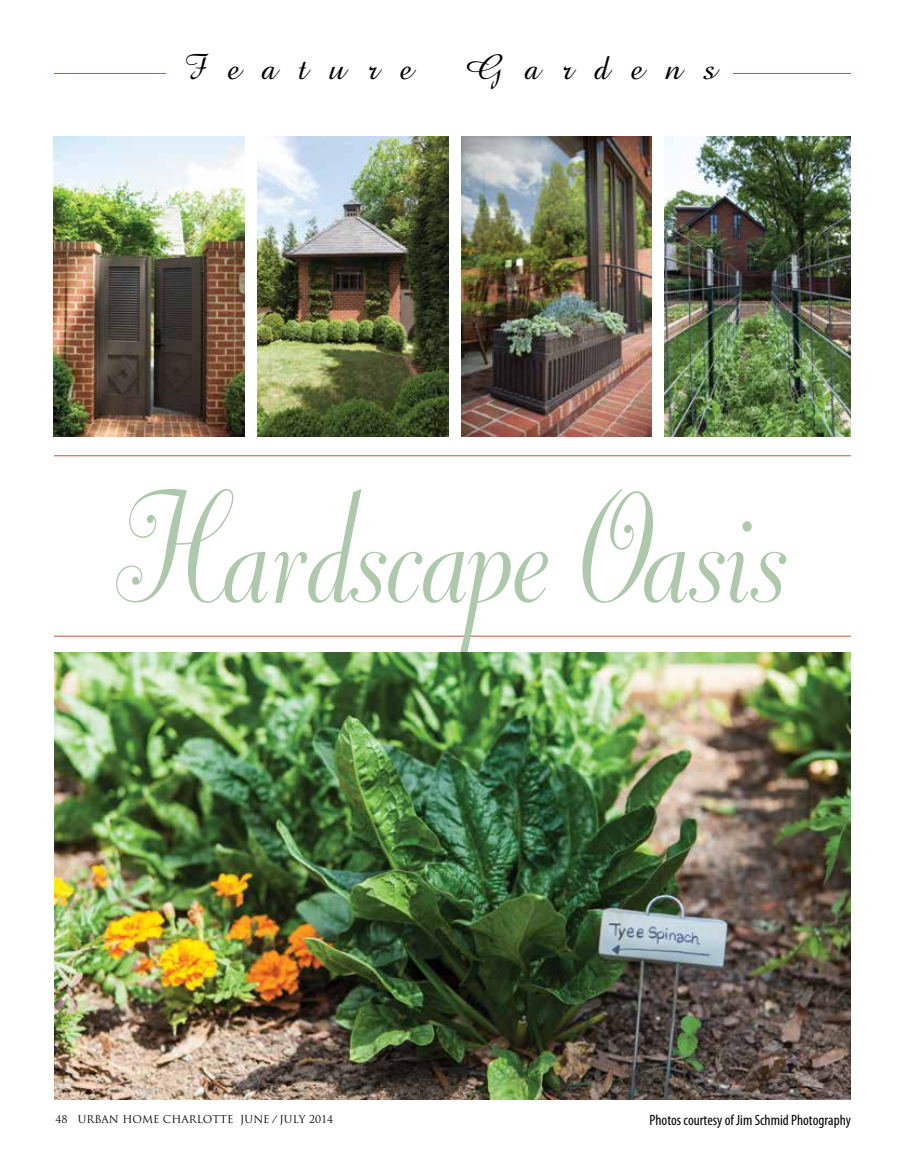
<style>
.page{position:relative;width:905px;height:1168px;background:#fff}
.page>*{position:absolute;margin:0;border:0;box-sizing:border-box;transform-origin:0 0}
.t1{font:192px "Dorchester Script";letter-spacing:-.02em;color:#adc8ab;scale:.9 1}
.t2{font:36px "Amazone BT";letter-spacing:.6em;color:#000}
.t3{font:condensed 15px "Myriad Pro";color:#000}
.t4{font:10.5px "Trajan Pro";color:#000}
</style>
<div class="page">
<hr style="left:54px;top:636px;width:796px;height:1px;background:#be5633">
<hr style="left:54px;top:455px;width:796px;height:1px;background:#be5633">
<hr style="left:54px;top:73px;width:796px;height:1px;background:#be5633">
<div style="left:167px;top:54px;width:566px;height:43px;background:#fff"></div>
<img style="left:54px;top:136px;width:190px;height:301px">
<img style="left:257px;top:136px;width:191px;height:301px">
<img style="left:461px;top:136px;width:190px;height:301px">
<img style="left:54px;top:653px;width:796px;height:446px">
<img style="left:664px;top:136px;width:186px;height:300px">
<h2 class="t2" style="left:183px;top:47px;width:231px">Feature</h2>
<h2 class="t2" style="left:464px;top:47px;width:253px">Gardens</h2>
<h1 class="t1" style="left:108px;top:451px;width:754px">Hardscape Oasis</h1>
<p class="t4" style="left:56px;top:1113px;width:279px">48 URBAN HOME CHARLOTTE JUNE / JULY 2014</p>
<p class="t3" style="left:649px;top:1112px;width:203px">Photos courtesy of Jim Schmid Photography</p>
</div>
